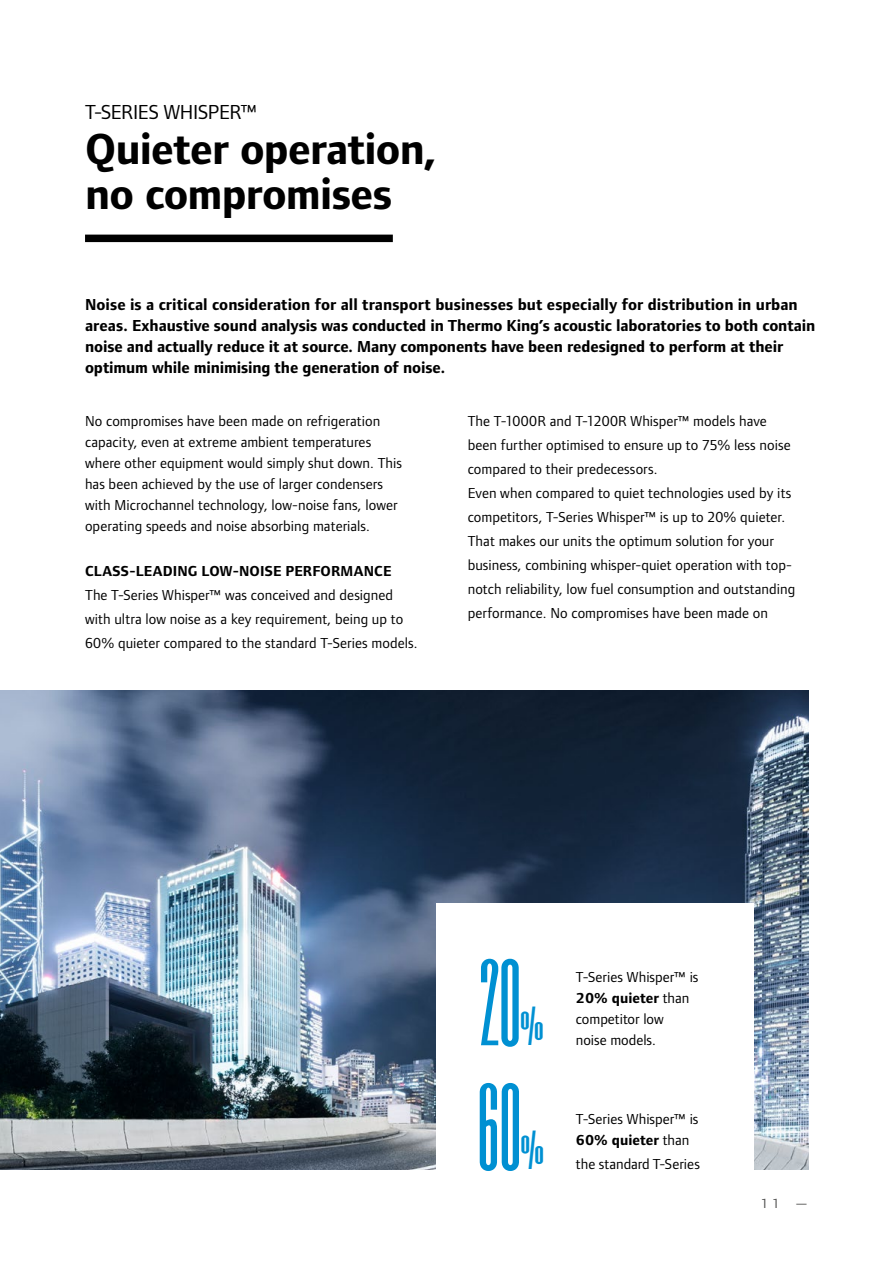
<style>
.page{position:relative;width:893px;height:1263px;background:#fff}
.page>*{position:absolute;margin:0;border:0;box-sizing:border-box;transform-origin:0 0}
.t1{font:100.65px "Six Caps";color:#0090d2}
.t2{font:700 45px/45px "Foundry Form Sans";letter-spacing:-.015em;color:#000}
.t3{font:44.7px "Six Caps";color:#0090d2}
.t4{font:21px "Foundry Form Sans";letter-spacing:-.015em;color:#000}
.t5{font:700 16.5px/21px "Foundry Form Sans";letter-spacing:-.005em;color:#000}
.t6{font:15px/24px "Foundry Form Sans";letter-spacing:.005em;color:#000}
.t7{font:700 15px "Foundry Form Sans";letter-spacing:.01em;color:#000}
.t8{font:13.5px "Foundry Form Sans";color:#4a4a49}
.s1{font-weight:700}
</style>
<div class="page">
<img style="left:0;top:690px;width:808px;height:479px">
<div style="left:437px;top:904px;width:317px;height:297px;background:#fff"></div>
<div style="left:85px;top:235px;width:308px;height:7px;background:#000"></div>
<h3 class="t4" style="left:85px;top:100px;width:174px">T-SERIES WHISPER™</h3>
<h2 class="t2" style="left:85px;top:127px;width:353px">Quieter operation, no compromises</h2>
<p class="t5" style="left:85px;top:294px;width:732px">Noise is a critical consideration for all transport businesses but especially for distribution in urban areas. Exhaustive sound analysis was conducted in Thermo King’s acoustic laboratories to both contain noise and actually reduce it at source. Many components have been redesigned to perform at their optimum while minimising the generation of noise.</p>
<p class="t6" style="left:85px;top:411px;width:318px;line-height:21px">No compromises have been made on refrigeration capacity, even at extreme ambient temperatures where other equipment would simply shut down. This has been achieved by the use of larger condensers with Microchannel technology, low-noise fans, lower operating speeds and noise absorbing materials.</p>
<p class="t7" style="left:85px;top:562px;width:308px">CLASS-LEADING LOW-NOISE PERFORMANCE</p>
<p class="t6" style="left:85px;top:583px;width:334px">The T-Series Whisper™ was conceived and designed with ultra low noise as a key requirement, being up to<br>60% quieter compared to the standard T-Series models.</p>
<p class="t6" style="left:468px;top:409px;width:329px">The T-1000R and T-1200R Whisper™ models have been further optimised to ensure up to 75% less noise compared to their predecessors.<br>Even when compared to quiet technologies used by its competitors, T-Series Whisper™ is up to 20% quieter.<br>That makes our units the optimum solution for your business, combining whisper-quiet operation with top&shy;notch reliability, low fuel consumption and outstanding performance. No compromises have been made on</p>
<h1 class="t1" style="left:479px;top:933px;width:42px">20</h1>
<h3 class="t3" style="left:520px;top:995px;width:25px">%</h3>
<h1 class="t1" style="left:477px;top:1057px;width:45px">60</h1>
<h3 class="t3" style="left:521px;top:1119px;width:25px">%</h3>
<p class="t6" style="left:576px;top:967px;width:124px;line-height:21px">T-Series Whisper™ is<br><span class="s1">20% quieter</span> than competitor low<br>noise models.</p>
<p class="t6" style="left:576px;top:1109px;width:124px;line-height:21px">T-Series Whisper™ is<br><span class="s1">60% quieter</span> than</p>
<p class="t6" style="left:576px;top:1152px;width:126px">the standard T-Series</p>
<p class="t8" style="left:761px;top:1195px;width:49px">11 —</p>
</div>
